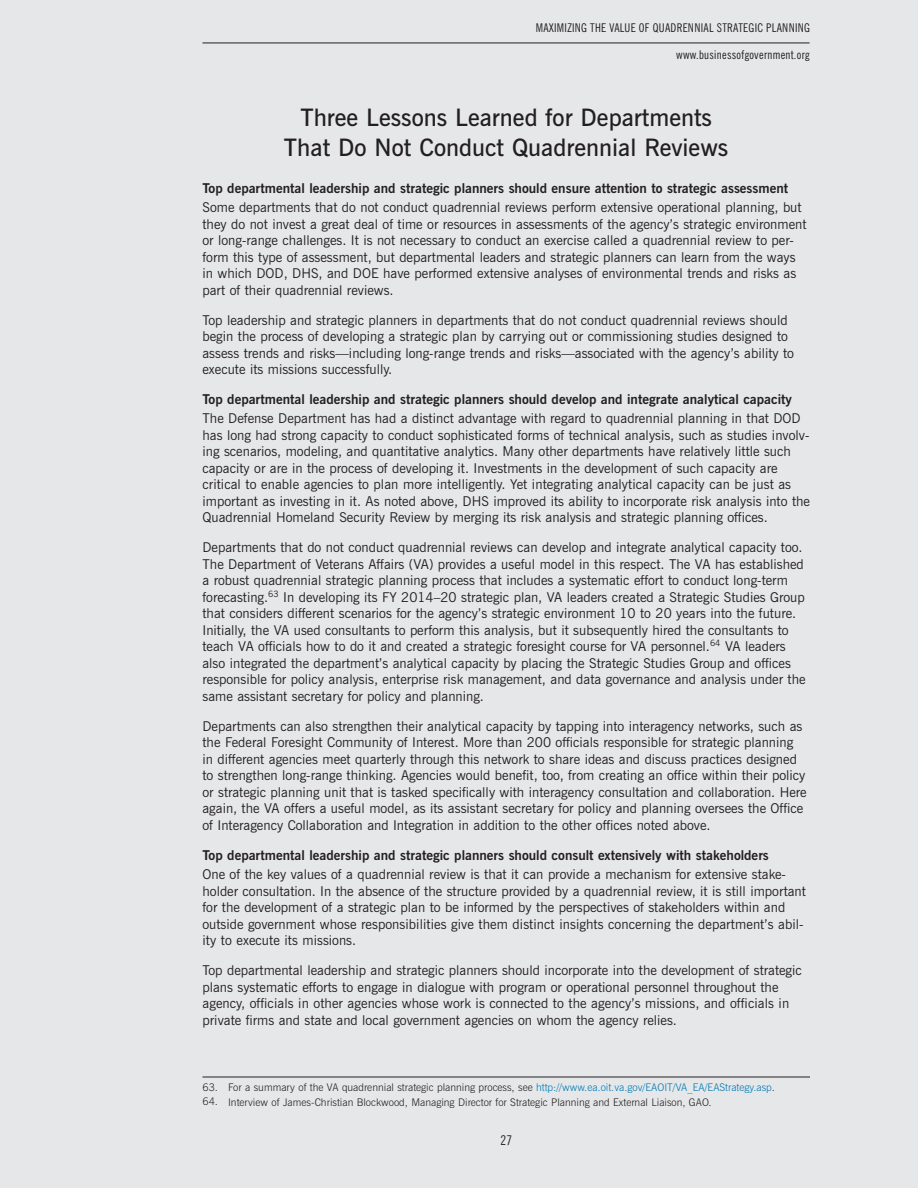
<style>
.page{position:relative;width:918px;height:1188px;background:#e6e7e9}
.page>*{position:absolute;margin:0;border:0;box-sizing:border-box;transform-origin:0 0}
.t1{font:600 24px/30px "News Gothic BT";color:#231f20;text-align:center}
.t2{font:13.5px/16.5px "News Gothic BT";color:#231f20}
.t3{font:700 13.5px "News Gothic BT";color:#231f20}
.t4{font:condensed 13.5px "News Gothic BT";color:#231f20}
.t5{font:condensed 12px/26.2px "News Gothic BT";letter-spacing:.025em;color:#231f20;text-align:right}
.t6{font:300 10.5px "News Gothic BT";color:#231f20}
.s1{color:#0079b3}
</style>
<div class="page">
<hr style="left:202px;top:43px;width:608px;height:1px;background:#231f20">
<hr style="left:202px;top:1077px;width:608px;height:1px;background:#231f20">
<p class="t5" style="left:536px;top:15px;width:276px">MAXIMIZING THE VALUE OF QUADRENNIAL STRATEGIC PLANNING<br>WWW.BUSINESSOFGOVERNMENT.ORG</p>
<h1 class="t1" style="left:284px;top:103px;width:446px">Three Lessons Learned for Departments<br>That Do Not Conduct Quadrennial Reviews</h1>
<p class="t3" style="left:202px;top:180px;width:587px">Top departmental leadership and strategic planners should ensure attention to strategic assessment</p>
<p class="t2" style="left:202px;top:199px;width:606px">Some departments that do not conduct quadrennial reviews perform extensive operational planning, but they do not invest a great deal of time or resources in assessments of the agency’s strategic environment or long-range challenges. It is not necessary to conduct an exercise called a quadrennial review to per&shy;form this type of assessment, but departmental leaders and strategic planners can learn from the ways in which DOD, DHS, and DOE have performed extensive analyses of environmental trends and risks as part of their quadrennial reviews.</p>
<p class="t2" style="left:202px;top:312px;width:593px">Top leadership and strategic planners in departments that do not conduct quadrennial reviews should begin the process of developing a strategic plan by carrying out or commissioning studies designed to assess trends and risks—including long-range trends and risks—associated with the agency’s ability to execute its missions successfully.</p>
<p class="t3" style="left:202px;top:391px;width:591px">Top departmental leadership and strategic planners should develop and integrate analytical capacity</p>
<p class="t2" style="left:202px;top:410px;width:609px">The Defense Department has had a distinct advantage with regard to quadrennial planning in that DOD has long had strong capacity to conduct sophisticated forms of technical analysis, such as studies involv&shy;ing scenarios, modeling, and quantitative analytics. Many other departments have relatively little such capacity or are in the process of developing it. Investments in the development of such capacity are critical to enable agencies to plan more intelligently. Yet integrating analytical capacity can be just as important as investing in it. As noted above, DHS improved its ability to incorporate risk analysis into the Quadrennial Homeland Security Review by merging its risk analysis and strategic planning offices.</p>
<p class="t2" style="left:202px;top:539px;width:605px">Departments that do not conduct quadrennial reviews can develop and integrate analytical capacity too.<br>The Department of Veterans Affairs (VA) provides a useful model in this respect. The VA has established a robust quadrennial strategic planning process that includes a systematic effort to conduct long-term forecasting.<sup>63</sup> In developing its FY 2014–20 strategic plan, VA leaders created a Strategic Studies Group that considers different scenarios for the agency’s strategic environment 10 to 20 years into the future.<br>Initially, the VA used consultants to perform this analysis, but it subsequently hired the consultants to teach VA officials how to do it and created a strategic foresight course for VA personnel.<sup>64</sup> VA leaders also integrated the department’s analytical capacity by placing the Strategic Studies Group and offices responsible for policy analysis, enterprise risk management, and data governance and analysis under the same assistant secretary for policy and planning.</p>
<p class="t2" style="left:202px;top:718px;width:606px">Departments can also strengthen their analytical capacity by tapping into interagency networks, such as the Federal Foresight Community of Interest. More than 200 officials responsible for strategic planning in different agencies meet quarterly through this network to share ideas and discuss practices designed to strengthen long-range thinking. Agencies would benefit, too, from creating an office within their policy or strategic planning unit that is tasked specifically with interagency consultation and collaboration. Here again, the VA offers a useful model, as its assistant secretary for policy and planning oversees the Office of Interagency Collaboration and Integration in addition to the other offices noted above.</p>
<p class="t3" style="left:202px;top:847px;width:568px">Top departmental leadership and strategic planners should consult extensively with stakeholders</p>
<p class="t2" style="left:202px;top:866px;width:605px">One of the key values of a quadrennial review is that it can provide a mechanism for extensive stake&shy;holder consultation. In the absence of the structure provided by a quadrennial review, it is still important for the development of a strategic plan to be informed by the perspectives of stakeholders within and outside government whose responsibilities give them distinct insights concerning the department’s abil&shy;ity to execute its missions.</p>
<p class="t2" style="left:202px;top:962px;width:601px">Top departmental leadership and strategic planners should incorporate into the development of strategic plans systematic efforts to engage in dialogue with program or operational personnel throughout the agency, officials in other agencies whose work is connected to the agency’s missions, and officials in private firms and state and local government agencies on whom the agency relies.</p>
<p class="t6" style="left:202px;top:1081px;width:574px">63. For a summary of the VA quadrennial strategic planning process, see <span class="s1">http://www.ea.oit.va.gov/EAOIT/VA_EA/EAStrategy.asp</span>.</p>
<p class="t6" style="left:203px;top:1095px;width:511px">64. Interview of James-Christian Blockwood, Managing Director for Strategic Planning and External Liaison, GAO.</p>
<p class="t4" style="left:500px;top:1131px;width:13px">27</p>
</div>
